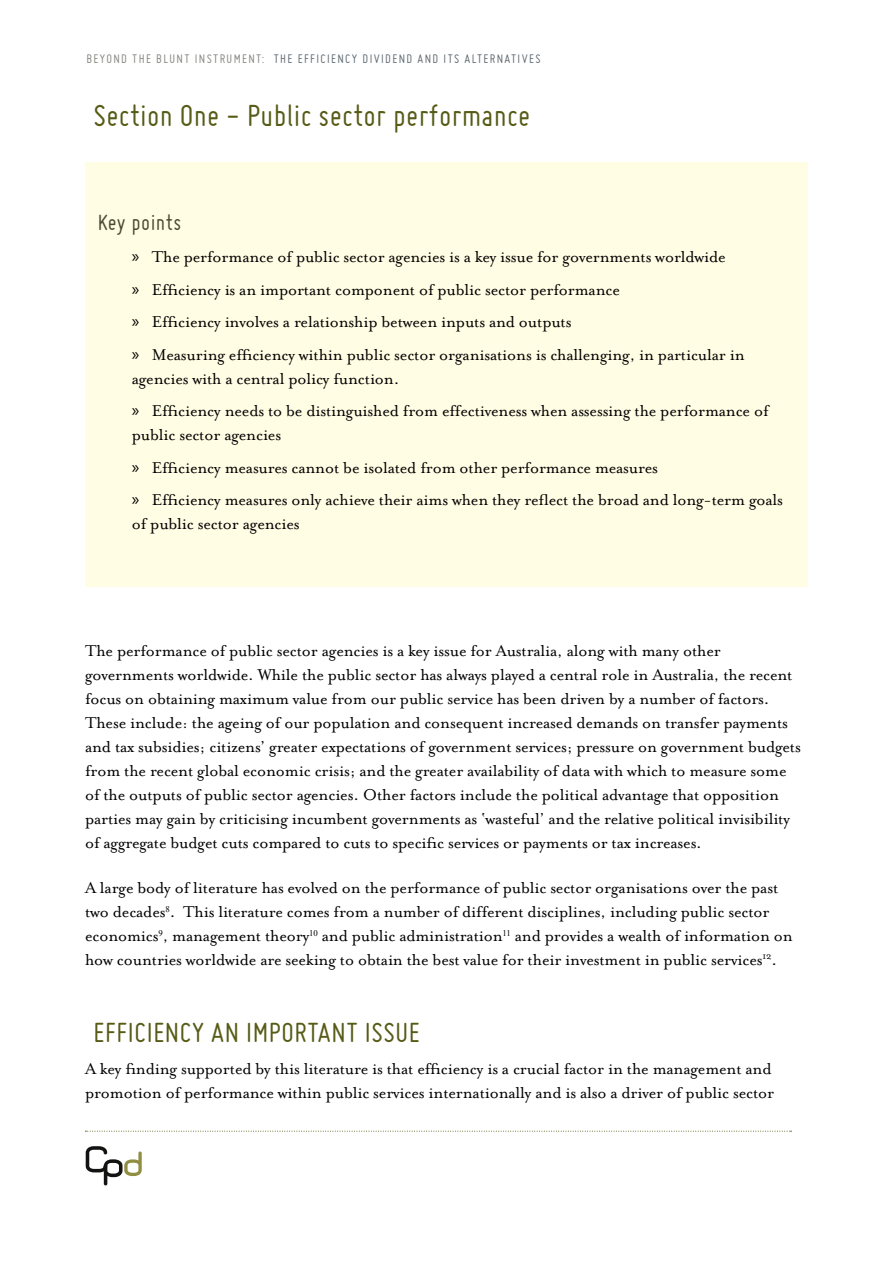
<style>
.page{position:relative;width:893px;height:1263px;background:#fff}
.page>*{position:absolute;margin:0;border:0;box-sizing:border-box;transform-origin:0 0}
.t1{font:53.85px "CA Prologue Normal";color:#131312}
.t2{font:33px "Miso";letter-spacing:.01em;color:#575b16}
.t3{font:30px "Miso";letter-spacing:.02em;color:#575b16}
.t4{font:24px "Miso";letter-spacing:.02em;color:#4a4a32}
.t5{font:18px/24px "Mrs Eaves Roman";letter-spacing:-.01em;color:#000}
.t6{font:13.5px "Miso";letter-spacing:.1em;color:#636e75}
.s1{color:#888983}
.s2{font-family:"Myriad Pro"}
.s3{font-size:50.4px;color:#908e43}
</style>
<div class="page">
<svg style="left:85px;top:1130px;width:706px;height:2px"></svg>
<div style="left:85px;top:163px;width:723px;height:424px;background:#fffde3"></div>
<p class="t6" style="left:86px;top:51px;width:456px"><span class="s1">BEYOND THE BLUNT INSTRUMENT:</span> THE EFFICIENCY DIVIDEND AND ITS ALTERNATIVES</p>
<h2 class="t2" style="left:94px;top:97px;width:438px">Section One - Public sector performance</h2>
<h3 class="t4" style="left:98px;top:209px;width:85px">Key points</h3>
<p class="t5" style="left:132px;top:241px;width:614px;line-height:32.5px"><span class="s2">»</span> The performance of public sector agencies is a key issue for governments worldwide<br><span class="s2">»</span> Efficiency is an important component of public sector performance<br><span class="s2">»</span> Efficiency involves a relationship between inputs and outputs<br><span class="s2">»</span> Measuring efficiency within public sector organisations is challenging, in particular in</p>
<p class="t5" style="left:132px;top:362px;width:638px;line-height:32.5px">agencies with a central policy function.<br><span class="s2">»</span> Efficiency needs to be distinguished from effectiveness when assessing the performance of</p>
<p class="t5" style="left:132px;top:419px;width:653px;line-height:32.5px">public sector agencies<br><span class="s2">»</span> Efficiency measures cannot be isolated from other performance measures<br><span class="s2">»</span> Efficiency measures only achieve their aims when they reflect the broad and long-term goals</p>
<p class="t5" style="left:132px;top:512px;width:169px">of public sector agencies</p>
<p class="t5" style="left:85px;top:638px;width:717px">The performance of public sector agencies is a key issue for Australia, along with many other governments worldwide. While the public sector has always played a central role in Australia, the recent focus on obtaining maximum value from our public service has been driven by a number of factors.<br>These include: the ageing of our population and consequent increased demands on transfer payments and tax subsidies; citizens’ greater expectations of government services; pressure on government budgets from the recent global economic crisis; and the greater availability of data with which to measure some of the outputs of public sector agencies. Other factors include the political advantage that opposition parties may gain by criticising incumbent governments as ‘wasteful’ and the relative political invisibility of aggregate budget cuts compared to cuts to specific services or payments or tax increases.</p>
<p class="t5" style="left:85px;top:876px;width:709px">A large body of literature has evolved on the performance of public sector organisations over the past two decades<sup>8</sup>. This literature comes from a number of different disciplines, including public sector economics<sup>9</sup>, management theory<sup>10</sup> and public administration<sup>11</sup> and provides a wealth of information on how countries worldwide are seeking to obtain the best value for their investment in public services<sup>12</sup>.</p>
<h3 class="t3" style="left:94px;top:1015px;width:328px">EFFICIENCY AN IMPORTANT ISSUE</h3>
<p class="t5" style="left:85px;top:1057px;width:691px">A key finding supported by this literature is that efficiency is a crucial factor in the management and promotion of performance within public services internationally and is also a driver of public sector</p>
<h1 class="t1" style="left:85px;top:1137px;width:62px">Cp<span class="s3">d</span></h1>
</div>
